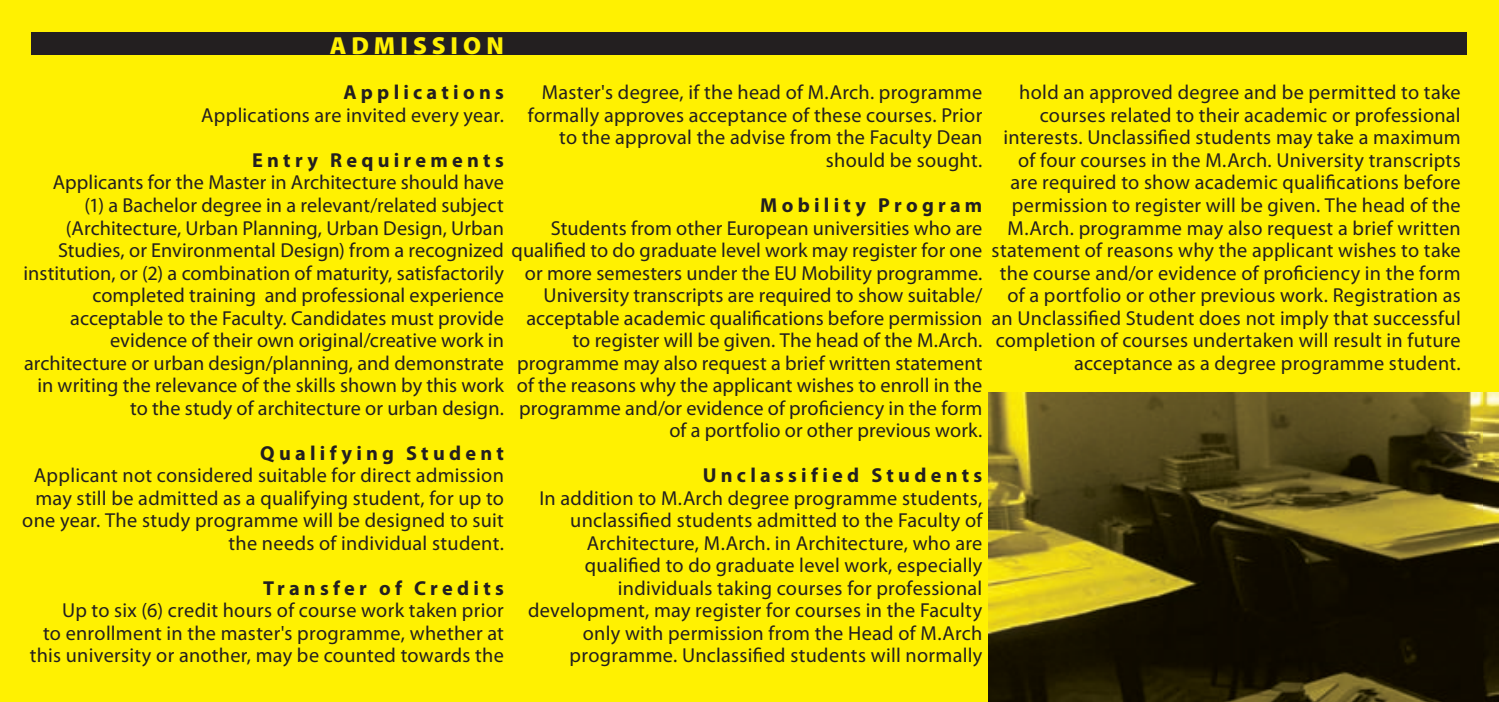
<style>
.page{position:relative;width:1499px;height:702px;background:#fff101}
.page>*{position:absolute;margin:0;border:0;box-sizing:border-box;transform-origin:0 0}
.t1{font:900 24.75px "Myriad Pro";letter-spacing:.205em;color:#fff101}
.t2{font:20.25px/22.5px "Myriad Pro";letter-spacing:.01em;color:#231f20;text-align:right}
.t3{font:700 20.25px "Myriad Pro";letter-spacing:.21em;color:#231f20}
</style>
<div class="page">
<div style="left:32px;top:32px;width:1435px;height:22px;background:#231f20"></div>
<img style="left:989px;top:392px;width:510px;height:310px">
<p class="t1" style="left:330px;top:32px;width:176px">ADMISSION</p>
<p class="t2" style="left:528px;top:82px;width:456px">Master's degree, if the head of M.Arch. programme formally approves acceptance of these courses. Prior to the approval the advise from the Faculty Dean should be sought.</p>
<p class="t3" style="left:760px;top:194px;width:224px">Mobility Program</p>
<p class="t2" style="left:551px;top:217px;width:433px">Students from other European universities who are</p>
<p class="t2" style="left:517px;top:262px;width:467px">or more semesters under the EU Mobility programme.<br>University transcripts are required to show suitable/ acceptable academic qualifications before permission to register will be given. The head of the M.Arch. programme may also request a brief written statement of the reasons why the applicant wishes to enroll in the programme and/or evidence of proficiency in the form of a portfolio or other previous work.</p>
<p class="t3" style="left:703px;top:464px;width:281px">Unclassified Students</p>
<p class="t2" style="left:528px;top:487px;width:456px">In addition to M.Arch degree programme students, unclassified students admitted to the Faculty of Architecture, M.Arch. in Architecture, who are qualified to do graduate level work, especially individuals taking courses for professional development, may register for courses in the Faculty only with permission from the Head of M.Arch programme. Unclassified students will normally</p>
<p class="t3" style="left:343px;top:81px;width:162px">Applications</p>
<p class="t2" style="left:201px;top:104px;width:304px">Applications are invited every year.</p>
<p class="t3" style="left:252px;top:149px;width:253px">Entry Requirements</p>
<p class="t2" style="left:53px;top:172px;width:453px">Applicants for the Master in Architecture should have</p>
<p class="t2" style="left:84px;top:194px;width:421px">(1) a Bachelor degree in a relevant/related subject</p>
<p class="t2" style="left:66px;top:217px;width:439px">(Architecture, Urban Planning, Urban Design, Urban</p>
<p class="t2" style="left:58px;top:239px;width:926px">Studies, or Environmental Design) from a recognized qualified to do graduate level work may register for one</p>
<p class="t2" style="left:24px;top:262px;width:482px">institution, or (2) a combination of maturity, satisfactorily</p>
<p class="t2" style="left:92px;top:284px;width:413px">completed training and professional experience</p>
<p class="t2" style="left:70px;top:307px;width:435px">acceptable to the Faculty. Candidates must provide</p>
<p class="t2" style="left:110px;top:329px;width:395px">evidence of their own original/creative work in</p>
<p class="t2" style="left:24px;top:352px;width:481px">architecture or urban design/planning, and demonstrate</p>
<p class="t2" style="left:37px;top:374px;width:468px">in writing the relevance of the skills shown by this work</p>
<p class="t2" style="left:130px;top:397px;width:375px">to the study of architecture or urban design.</p>
<p class="t3" style="left:260px;top:441px;width:245px">Qualifying Student</p>
<p class="t2" style="left:22px;top:464px;width:483px">Applicant not considered suitable for direct admission may still be admitted as a qualifying student, for up to one year. The study programme will be designed to suit the needs of individual student.</p>
<p class="t3" style="left:263px;top:576px;width:242px">Transfer of Credits</p>
<p class="t2" style="left:30px;top:599px;width:476px">Up to six (6) credit hours of course work taken prior<br>to enrollment in the master's programme, whether at this university or another, may be counted towards the</p>
<p class="t2" style="left:991px;top:82px;width:471px">hold an approved degree and be permitted to take courses related to their academic or professional interests. Unclassified students may take a maximum of four courses in the M.Arch. University transcripts are required to show academic qualifications before permission to register will be given. The head of the M.Arch. programme may also request a brief written statement of reasons why the applicant wishes to take the course and/or evidence of proficiency in the form of a portfolio or other previous work. Registration as an Unclassified Student does not imply that successful completion of courses undertaken will result in future acceptance as a degree programme student.</p>
</div>
